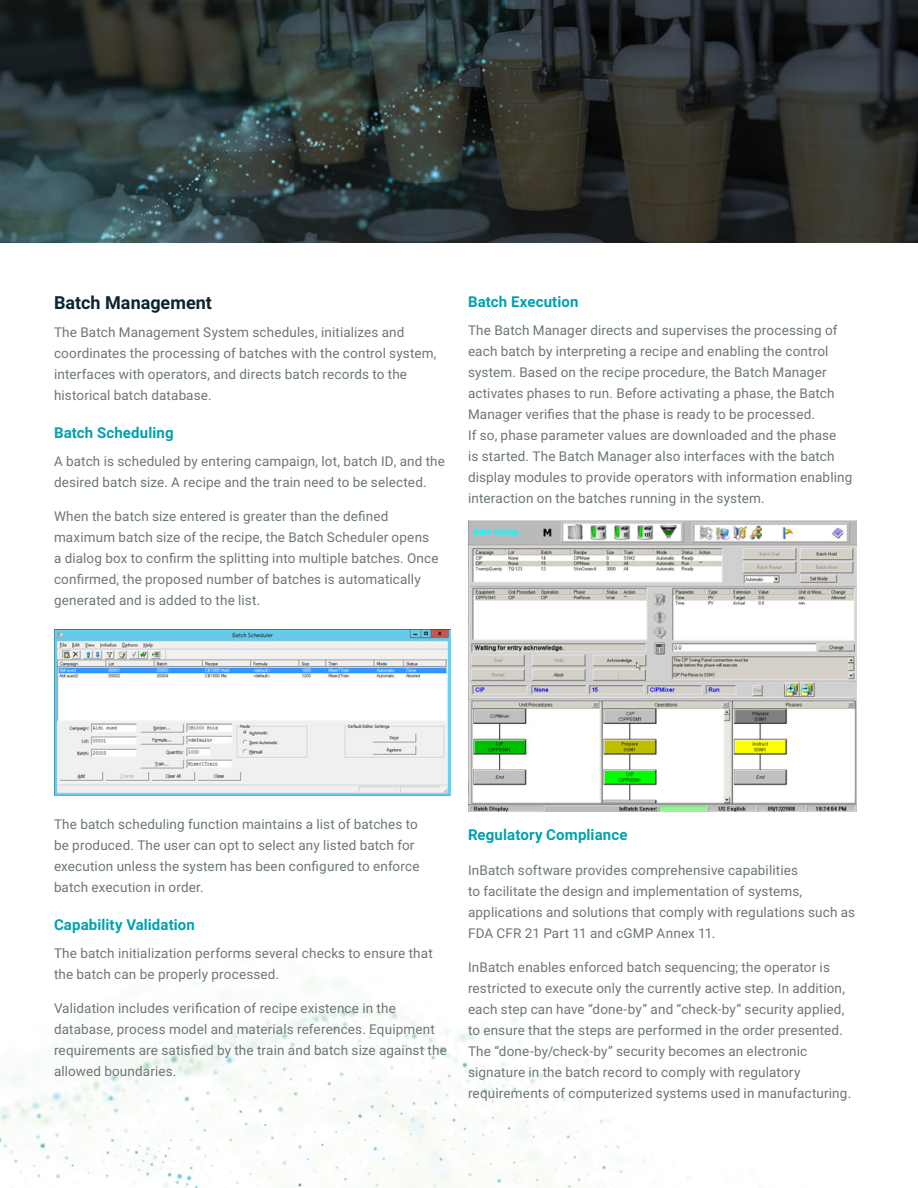
<style>
.page{position:relative;width:918px;height:1188px;background:#fff}
.page>*{position:absolute;margin:0;border:0;box-sizing:border-box;transform-origin:0 0}
.Section_Header{font:700 18px "Roboto";color:#0a2430}
.Section_Header_2{font:700 15px "Roboto";letter-spacing:.01em;color:#00a1af}
.DS_Body_Text{font:700 15px "Roboto";letter-spacing:.01em;color:#00a1af}
.DS_Body_Text-2{font:13.5px/21px "Roboto";letter-spacing:.01em;color:#6c7677}
</style>
<div class="page">
<img style="left:0;top:242px;width:918px;height:946px">
<img style="left:0;top:0;width:918px;height:242px">
<img style="left:54px;top:630px;width:397px;height:166px">
<img style="left:468px;top:521px;width:388px;height:291px">
<p class="Section_Header" style="left:54px;top:290px;width:160px">Batch Management</p>
<p class="DS_Body_Text-2" style="left:54px;top:321px;width:384px">The Batch Management System schedules, initializes and coordinates the processing of batches with the control system, interfaces with operators, and directs batch records to the historical batch database.</p>
<p class="Section_Header_2" style="left:54px;top:422px;width:121px">Batch Scheduling</p>
<p class="DS_Body_Text-2" style="left:54px;top:450px;width:393px">A batch is scheduled by entering campaign, lot, batch ID, and the desired batch size. A recipe and the train need to be selected.</p>
<p class="DS_Body_Text-2" style="left:54px;top:505px;width:386px">When the batch size entered is greater than the defined maximum batch size of the recipe, the Batch Scheduler opens a dialog box to confirm the splitting into multiple batches. Once confirmed, the proposed number of batches is automatically generated and is added to the list.</p>
<p class="Section_Header_2" style="left:468px;top:291px;width:112px">Batch Execution</p>
<p class="DS_Body_Text-2" style="left:468px;top:319px;width:386px">The Batch Manager directs and supervises the processing of each batch by interpreting a recipe and enabling the control system. Based on the recipe procedure, the Batch Manager activates phases to run. Before activating a phase, the Batch Manager verifies that the phase is ready to be processed.<br>If so, phase parameter values are downloaded and the phase<br>is started. The Batch Manager also interfaces with the batch display modules to provide operators with information enabling interaction on the batches running in the system.</p>
<p class="DS_Body_Text-2" style="left:54px;top:813px;width:367px">The batch scheduling function maintains a list of batches to be produced. The user can opt to select any listed batch for execution unless the system has been configured to enforce batch execution in order.</p>
<p class="Section_Header_2" style="left:54px;top:914px;width:142px">Capability Validation</p>
<p class="DS_Body_Text-2" style="left:54px;top:942px;width:380px">The batch initialization performs several checks to ensure that the batch can be properly processed.</p>
<p class="DS_Body_Text-2" style="left:54px;top:997px;width:394px">Validation includes verification of recipe existence in the database, process model and materials references. Equipment requirements are satisfied by the train and batch size against the allowed boundaries.</p>
<p class="DS_Body_Text" style="left:468px;top:824px;width:161px">Regulatory Compliance</p>
<p class="DS_Body_Text-2" style="left:468px;top:859px;width:389px">InBatch software provides comprehensive capabilities<br>to facilitate the design and implementation of systems, applications and solutions that comply with regulations such as FDA CFR 21 Part 11 and cGMP Annex 11.</p>
<p class="DS_Body_Text-2" style="left:468px;top:956px;width:385px">InBatch enables enforced batch sequencing; the operator is restricted to execute only the currently active step. In addition, each step can have “done-by” and “check-by” security applied, to ensure that the steps are performed in the order presented.<br>The “done-by/check-by” security becomes an electronic signature in the batch record to comply with regulatory requirements of computerized systems used in manufacturing.</p>
</div>
